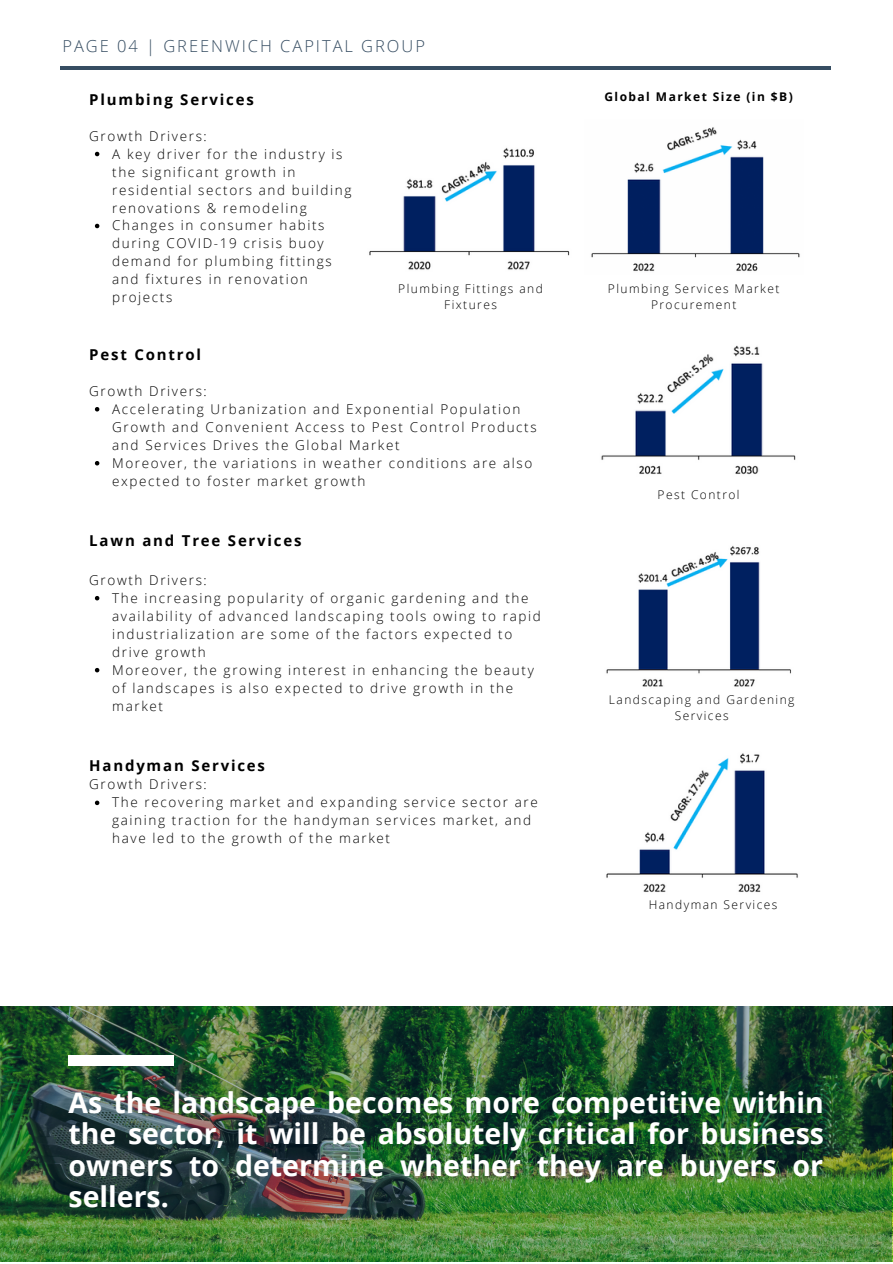
<style>
.page{position:relative;width:893px;height:1264px;background:#fff}
.page>*{position:absolute;margin:0;border:0;box-sizing:border-box;transform-origin:0 0}
.t1{font:700 28.5px/31.5px "Open Sans";color:#fff;text-align:justify}
.t2{font:300 16.5px "Open Sans";letter-spacing:.12em;color:#364d62}
.t3{font:700 15px "Open Sans";letter-spacing:.12em;color:#000}
.t4{font:300 13.5px/18px "Open Sans";letter-spacing:.12em;color:#000}
.t5{font:300 12px/16px "Open Sans";letter-spacing:.12em;color:#000;text-align:center}
.t6{font:700 12px "Open Sans";letter-spacing:.12em;color:#000}
</style>
<div class="page">
<hr style="left:60px;top:66px;width:770px;height:4px;background:#364d62">
<img style="left:0;top:1006px;width:891px;height:255px">
<div style="left:68px;top:1055px;width:106px;height:10px;background:#fff"></div>
<img style="left:591px;top:127px;width:209px;height:144px">
<img style="left:369px;top:147px;width:201px;height:123px">
<img style="left:601px;top:345px;width:195px;height:130px">
<img style="left:606px;top:546px;width:185px;height:141px">
<img style="left:606px;top:753px;width:192px;height:140px">
<svg style="left:95px;top:407px;width:4px;height:4px"></svg>
<svg style="left:95px;top:461px;width:4px;height:4px"></svg>
<svg style="left:95px;top:596px;width:4px;height:4px"></svg>
<svg style="left:95px;top:668px;width:4px;height:4px"></svg>
<svg style="left:95px;top:800px;width:4px;height:5px"></svg>
<svg style="left:95px;top:152px;width:4px;height:4px"></svg>
<svg style="left:95px;top:224px;width:4px;height:4px"></svg>
<p class="t2" style="left:62px;top:34px;width:364px">PAGE 04 | GREENWICH CAPITAL GROUP</p>
<p class="t3" style="left:89px;top:88px;width:166px">Plumbing Services</p>
<p class="t4" style="left:89px;top:126px;width:119px">Growth Drivers:</p>
<p class="t4" style="left:112px;top:144px;width:241px">A key driver for the industry is the significant growth in residential sectors and building renovations &amp; remodeling<br>Changes in consumer habits during COVID-19 crisis buoy demand for plumbing fittings and fixtures in renovation projects</p>
<p class="t3" style="left:89px;top:344px;width:113px">Pest Control</p>
<p class="t4" style="left:89px;top:381px;width:119px">Growth Drivers:</p>
<p class="t5" style="left:398px;top:280px;width:146px">Plumbing Fittings and<br>Fixtures</p>
<p class="t4" style="left:112px;top:399px;width:426px">Accelerating Urbanization and Exponential Population Growth and Convenient Access to Pest Control Products and Services Drives the Global Market<br>Moreover, the variations in weather conditions are also expected to foster market growth</p>
<p class="t3" style="left:89px;top:530px;width:214px">Lawn and Tree Services</p>
<p class="t4" style="left:89px;top:570px;width:119px">Growth Drivers:</p>
<p class="t4" style="left:112px;top:588px;width:430px">The increasing popularity of organic gardening and the availability of advanced landscaping tools owing to rapid industrialization are some of the factors expected to drive growth<br>Moreover, the growing interest in enhancing the beauty of landscapes is also expected to drive growth in the market</p>
<p class="t3" style="left:89px;top:755px;width:177px">Handyman Services</p>
<p class="t4" style="left:89px;top:775px;width:119px">Growth Drivers:</p>
<p class="t4" style="left:112px;top:793px;width:427px">The recovering market and expanding service sector are gaining traction for the handyman services market, and have led to the growth of the market</p>
<p class="t6" style="left:604px;top:88px;width:190px">Global Market Size (in $B)</p>
<p class="t5" style="left:608px;top:280px;width:173px">Plumbing Services Market<br>Procurement</p>
<p class="t5" style="left:657px;top:486px;width:84px">Pest Control</p>
<p class="t5" style="left:609px;top:691px;width:187px">Landscaping and Gardening<br>Services</p>
<p class="t5" style="left:648px;top:896px;width:130px">Handyman Services</p>
<h1 class="t1" style="left:68px;top:1085px;width:757px">As the landscape becomes more competitive within the sector, it will be absolutely critical for business owners to determine whether they are buyers or sellers.</h1>
</div>
